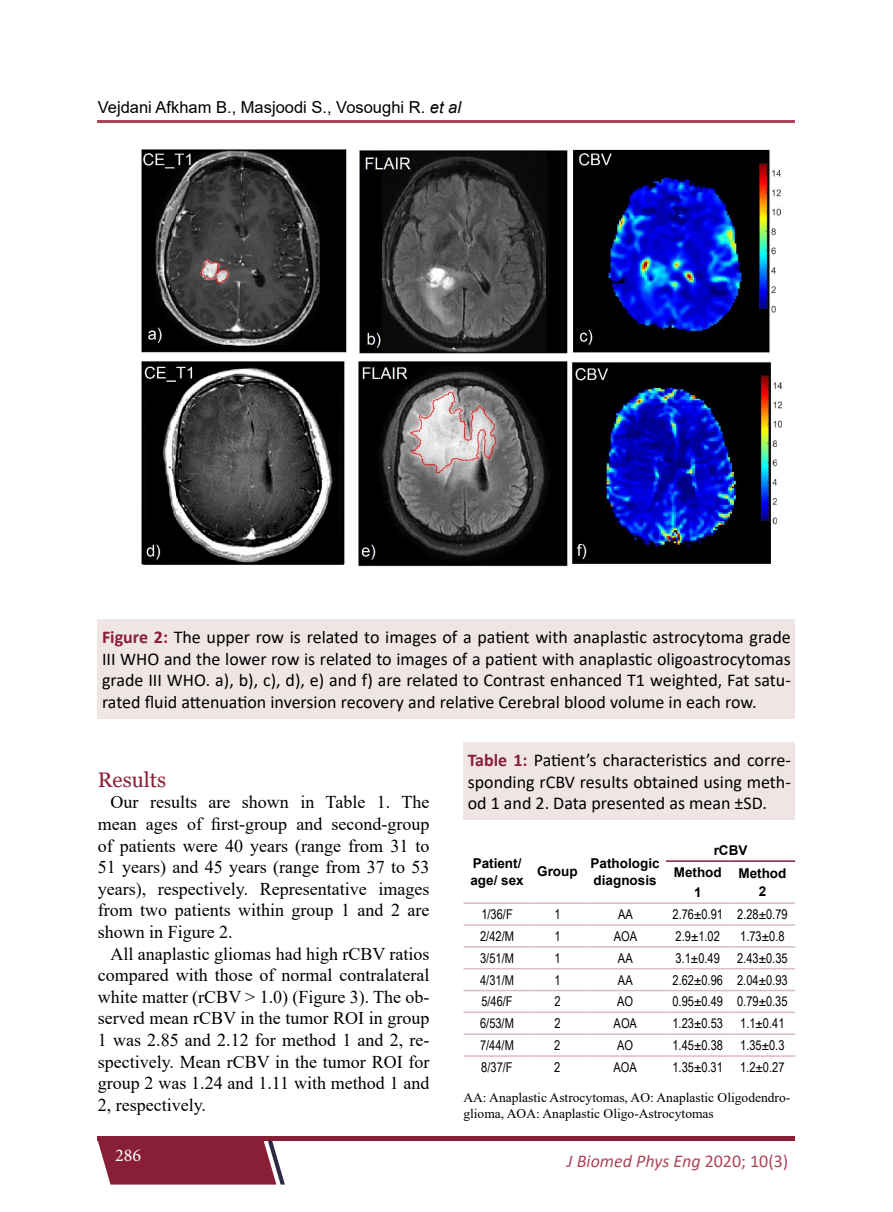
<style>
.page{position:relative;width:893px;height:1212px;background:#fff}
.page>*{position:absolute;margin:0;border:0;box-sizing:border-box;transform-origin:0 0}
.t1{font:21px "Georgia";color:#891f36}
.t2{font:18px/21.6px "Times New Roman";color:#000;text-align:justify}
.t3{font:18px/21.6px "Calibri";color:#000;text-align:justify}
.t4{font:italic 18px "Calibri";color:#ad465c}
.t5{font:18px "Minion Pro";color:#fff}
.t6{font:16.5px "Arial";color:#000}
.t7{font:13.5px "Arial Narrow";color:#000}
.t8{font:13.5px/15.5px "Times New Roman";color:#000}
.t9{font:700 13.5px/17.2px "Arial";color:#000}
.s1{font-style:italic}
.s2{font-weight:700;color:#891f36}
.s3{font-style:normal}
</style>
<div class="page">
<div style="left:98px;top:1136px;width:697px;height:5px;background:#891f36"></div>
<svg style="left:98px;top:1141px;width:187px;height:43px;background:#913348"></svg>
<hr style="left:98px;top:120px;width:697px;height:2px;background:#ad465c">
<div style="left:98px;top:619px;width:697px;height:100px;background:#f0e5e5"></div>
<hr style="left:463px;top:902px;width:68px;height:2px;background:#debbbc">
<hr style="left:531px;top:902px;width:53px;height:2px;background:#debbbc">
<hr style="left:584px;top:902px;width:82px;height:2px;background:#debbbc">
<hr style="left:666px;top:902px;width:64px;height:2px;background:#debbbc">
<hr style="left:730px;top:902px;width:65px;height:2px;background:#debbbc">
<hr style="left:463px;top:924px;width:68px;height:2px;background:#debbbc">
<hr style="left:531px;top:924px;width:53px;height:2px;background:#debbbc">
<hr style="left:584px;top:924px;width:82px;height:2px;background:#debbbc">
<hr style="left:666px;top:924px;width:64px;height:2px;background:#debbbc">
<hr style="left:730px;top:924px;width:65px;height:2px;background:#debbbc">
<hr style="left:463px;top:946px;width:68px;height:1px;background:#debbbc">
<hr style="left:531px;top:946px;width:53px;height:1px;background:#debbbc">
<hr style="left:584px;top:946px;width:82px;height:1px;background:#debbbc">
<hr style="left:666px;top:946px;width:64px;height:1px;background:#debbbc">
<hr style="left:730px;top:946px;width:65px;height:1px;background:#debbbc">
<hr style="left:463px;top:968px;width:68px;height:1px;background:#debbbc">
<hr style="left:531px;top:968px;width:53px;height:1px;background:#debbbc">
<hr style="left:584px;top:968px;width:82px;height:1px;background:#debbbc">
<hr style="left:666px;top:968px;width:64px;height:1px;background:#debbbc">
<hr style="left:730px;top:968px;width:65px;height:1px;background:#debbbc">
<hr style="left:463px;top:990px;width:68px;height:1px;background:#debbbc">
<hr style="left:531px;top:990px;width:53px;height:1px;background:#debbbc">
<hr style="left:584px;top:990px;width:82px;height:1px;background:#debbbc">
<hr style="left:666px;top:990px;width:64px;height:1px;background:#debbbc">
<hr style="left:730px;top:990px;width:65px;height:1px;background:#debbbc">
<hr style="left:463px;top:1011px;width:68px;height:2px;background:#debbbc">
<hr style="left:531px;top:1011px;width:53px;height:2px;background:#debbbc">
<hr style="left:584px;top:1011px;width:82px;height:2px;background:#debbbc">
<hr style="left:666px;top:1011px;width:64px;height:2px;background:#debbbc">
<hr style="left:730px;top:1011px;width:65px;height:2px;background:#debbbc">
<hr style="left:463px;top:1033px;width:68px;height:2px;background:#debbbc">
<hr style="left:531px;top:1033px;width:53px;height:2px;background:#debbbc">
<hr style="left:584px;top:1033px;width:82px;height:2px;background:#debbbc">
<hr style="left:666px;top:1033px;width:64px;height:2px;background:#debbbc">
<hr style="left:730px;top:1033px;width:65px;height:2px;background:#debbbc">
<hr style="left:463px;top:1055px;width:68px;height:2px;background:#debbbc">
<hr style="left:531px;top:1055px;width:53px;height:2px;background:#debbbc">
<hr style="left:584px;top:1055px;width:82px;height:2px;background:#debbbc">
<hr style="left:666px;top:1055px;width:64px;height:2px;background:#debbbc">
<hr style="left:730px;top:1055px;width:65px;height:2px;background:#debbbc">
<hr style="left:666px;top:860px;width:64px;height:2px;background:#891f36">
<hr style="left:730px;top:860px;width:65px;height:2px;background:#891f36">
<div style="left:463px;top:742px;width:332px;height:78px;background:#f0e5e5"></div>
<img style="left:141px;top:149px;width:642px;height:418px">
<p class="t6" style="left:98px;top:96px;width:365px">Vejdani Afkham B., Masjoodi S., Vosoughi R. <span class="s1">et al</span></p>
<p class="t3" style="left:102px;top:626px;width:690px"><span class="s2">Figure 2:</span> The upper row is related to images of a patient with anaplastic astrocytoma grade III WHO and the lower row is related to images of a patient with anaplastic oligoastrocytomas grade III WHO. a), b), c), d), e) and f) are related to Contrast enhanced T1 weighted, Fat satu&shy;rated fluid attenuation inversion recovery and relative Cerebral blood volume in each row.</p>
<p class="t1" style="left:98px;top:767px;width:70px">Results</p>
<p class="t2" style="left:98px;top:791px;width:333px;text-indent:13px">Our results are shown in Table 1. The mean ages of first-group and second-group of patients were 40 years (range from 31 to 51 years) and 45 years (range from 37 to 53 years), respectively. Representative images from two patients within group 1 and 2 are shown in Figure 2.</p>
<p class="t2" style="left:98px;top:942px;width:333px;text-indent:13px">All anaplastic gliomas had high rCBV ratios compared with those of normal contralateral white matter (rCBV &gt; 1.0) (Figure 3). The ob&shy;served mean rCBV in the tumor ROI in group 1 was 2.85 and 2.12 for method 1 and 2, re&shy;spectively. Mean rCBV in the tumor ROI for group 2 was 1.24 and 1.11 with method 1 and 2, respectively.</p>
<p class="t5" style="left:115px;top:1143px;width:27px">286</p>
<p class="t3" style="left:468px;top:749px;width:325px"><span class="s2">Table 1:</span> Patient’s characteristics and corre&shy;sponding rCBV results obtained using meth&shy;od 1 and 2. Data presented as mean ±SD.</p>
<p class="t9" style="left:470px;top:854px;width:55px">Patient/ age/ sex</p>
<p class="t9" style="left:537px;top:863px;width:42px">Group</p>
<p class="t9" style="left:591px;top:854px;width:71px">Pathologic diagnosis</p>
<p class="t9" style="left:674px;top:839px;width:75px;line-height:21.9px;text-indent:40px">rCBV<br>Method</p>
<p class="t9" style="left:694px;top:884px;width:9px">1</p>
<p class="t9" style="left:738px;top:865px;width:49px;text-align:center">Method<br>2</p>
<p class="t7" style="left:481px;top:904px;width:33px">1/36/F</p>
<p class="t7" style="left:554px;top:904px;width:8px">1</p>
<p class="t7" style="left:618px;top:904px;width:16px">AA</p>
<p class="t7" style="left:672px;top:904px;width:117px">2.76±0.91 2.28±0.79</p>
<p class="t7" style="left:480px;top:926px;width:35px">2/42/M</p>
<p class="t7" style="left:554px;top:926px;width:8px">1</p>
<p class="t7" style="left:614px;top:926px;width:25px">AOA</p>
<p class="t7" style="left:676px;top:926px;width:46px">2.9±1.02</p>
<p class="t7" style="left:740px;top:926px;width:46px">1.73±0.8</p>
<p class="t7" style="left:480px;top:948px;width:35px">3/51/M</p>
<p class="t7" style="left:554px;top:948px;width:8px">1</p>
<p class="t7" style="left:618px;top:948px;width:16px">AA</p>
<p class="t7" style="left:676px;top:948px;width:46px">3.1±0.49</p>
<p class="t7" style="left:737px;top:948px;width:52px">2.43±0.35</p>
<p class="t7" style="left:480px;top:970px;width:35px">4/31/M</p>
<p class="t7" style="left:554px;top:970px;width:8px">1</p>
<p class="t7" style="left:618px;top:970px;width:16px">AA</p>
<p class="t7" style="left:672px;top:970px;width:117px">2.62±0.96 2.04±0.93</p>
<p class="t7" style="left:481px;top:992px;width:33px">5/46/F</p>
<p class="t7" style="left:554px;top:992px;width:8px">2</p>
<p class="t7" style="left:617px;top:992px;width:17px">AO</p>
<p class="t7" style="left:672px;top:992px;width:117px">0.95±0.49 0.79±0.35</p>
<p class="t7" style="left:480px;top:1013px;width:35px">6/53/M</p>
<p class="t7" style="left:554px;top:1013px;width:8px">2</p>
<p class="t7" style="left:614px;top:1013px;width:25px">AOA</p>
<p class="t7" style="left:672px;top:1013px;width:52px">1.23±0.53</p>
<p class="t7" style="left:740px;top:1013px;width:46px">1.1±0.41</p>
<p class="t7" style="left:480px;top:1035px;width:35px">7/44/M</p>
<p class="t7" style="left:554px;top:1035px;width:8px">2</p>
<p class="t7" style="left:617px;top:1035px;width:17px">AO</p>
<p class="t7" style="left:672px;top:1035px;width:52px">1.45±0.38</p>
<p class="t7" style="left:740px;top:1035px;width:46px">1.35±0.3</p>
<p class="t7" style="left:481px;top:1057px;width:33px">8/37/F</p>
<p class="t7" style="left:554px;top:1057px;width:8px">2</p>
<p class="t7" style="left:614px;top:1057px;width:25px">AOA</p>
<p class="t7" style="left:672px;top:1057px;width:52px">1.35±0.31</p>
<p class="t7" style="left:740px;top:1057px;width:46px">1.2±0.27</p>
<p class="t8" style="left:463px;top:1090px;width:328px">AA: Anaplastic Astrocytomas, AO: Anaplastic Oligodendro&shy;glioma, AOA: Anaplastic Oligo-Astrocytomas</p>
<p class="t4" style="left:567px;top:1148px;width:223px">J Biomed Phys Eng <span class="s3">2020; 10(3)</span></p>
</div>
